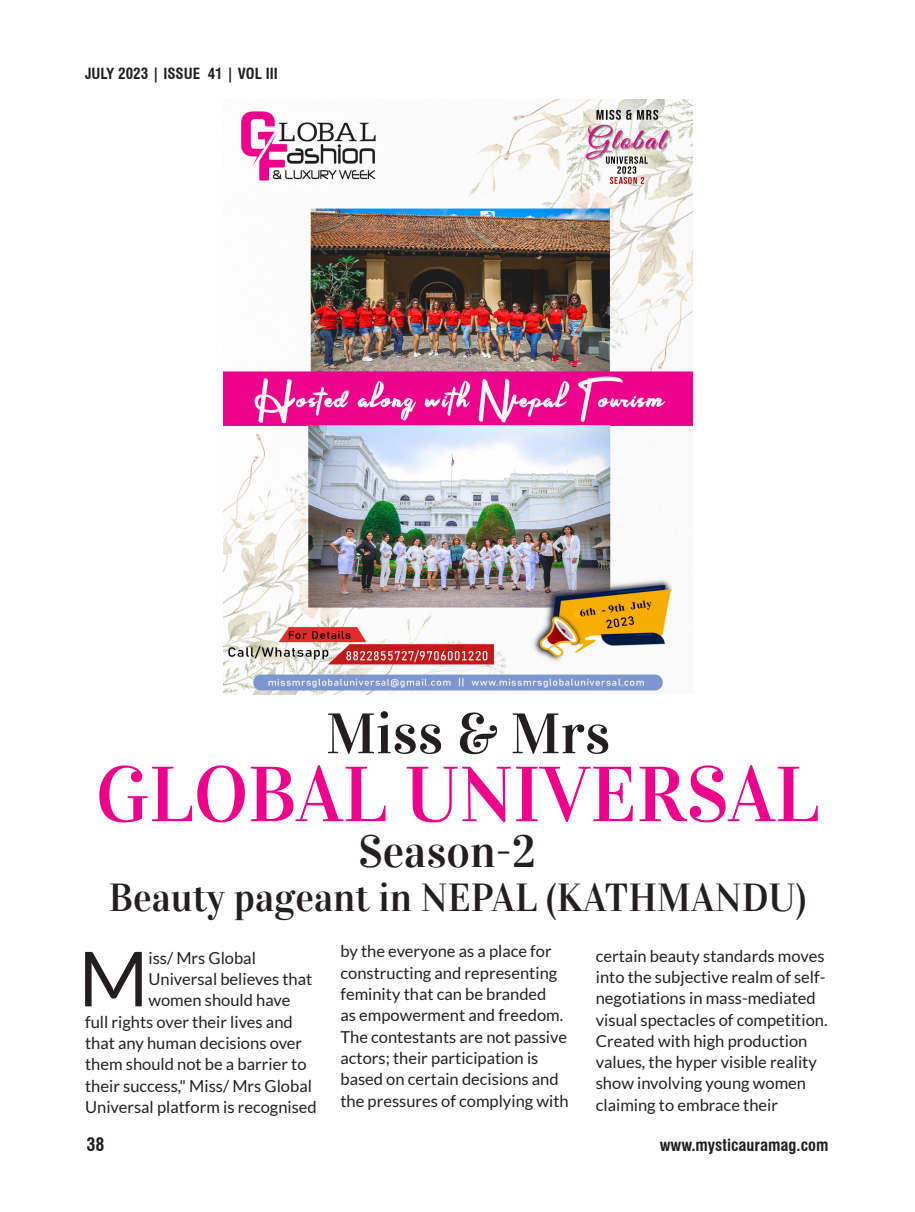
<style>
.page{position:relative;width:915px;height:1212px;background:#fff}
.page>*{position:absolute;margin:0;border:0;box-sizing:border-box;transform-origin:0 0}
.t1{font:78px "Vidaloka";color:#ed008c}
.t2{font:75.9px "Lato";color:#231f20}
.t3{font:57px "Vidaloka";color:#231f20}
.t4{font:45px "Vidaloka";color:#231f20}
.t5{font:39px "Vidaloka";color:#231f20}
.t6{font:700 condensed 18px "Swiss 721 BT";color:#231f20}
.t7{font:16.5px/21.3px "Lato";color:#231f20}
.t8{font:700 condensed 16.5px "Swiss 721 BT";color:#231f20}
.t9{font:700 condensed 15px "Swiss 721 BT";color:#231f20}
</style>
<div class="page">
<img style="left:223px;top:99px;width:469px;height:595px">
<p class="t9" style="left:85px;top:65px;width:194px">July 2023 | Issue 41 | Vol III</p>
<h3 class="t3" style="left:326px;top:699px;width:285px">Miss &amp; Mrs</h3>
<h1 class="t1" style="left:96px;top:748px;width:541px">Global Universal</h1>
<h3 class="t4" style="left:358px;top:825px;width:179px">Season-2</h3>
<h3 class="t5" style="left:109px;top:874px;width:699px">Beauty pageant in NEPAL (KATHMANDU)</h3>
<h2 class="t2" style="left:78px;top:936px;width:71px">M</h2>
<p class="t7" style="left:148px;top:947px;width:109px">iss/ Mrs Global</p>
<p class="t7" style="left:148px;top:968px;width:165px">Universal believes that</p>
<p class="t7" style="left:148px;top:989px;width:143px">women should have</p>
<p class="t7" style="left:85px;top:1011px;width:209px">full rights over their lives and</p>
<p class="t7" style="left:85px;top:1032px;width:218px">that any human decisions over</p>
<p class="t7" style="left:85px;top:1053px;width:223px">them should not be a barrier to</p>
<p class="t7" style="left:85px;top:1075px;width:228px">their success," Miss/ Mrs Global</p>
<p class="t7" style="left:85px;top:1096px;width:233px">Universal platform is recognised</p>
<p class="t7" style="left:340px;top:940px;width:230px">by the everyone as a place for constructing and representing feminity that can be branded<br>as empowerment and freedom.<br>The contestants are not passive actors; their participation is based on certain decisions and the pressures of complying with</p>
<p class="t7" style="left:595px;top:945px;width:233px">certain beauty standards moves into the subjective realm of self&shy;negotiations in mass-mediated visual spectacles of competition.<br>Created with high production values, the hyper visible reality show involving young women claiming to embrace their</p>
<p class="t6" style="left:86px;top:1134px;width:19px">38</p>
<p class="t8" style="left:659px;top:1135px;width:170px">www.mysticauramag.com</p>
</div>
